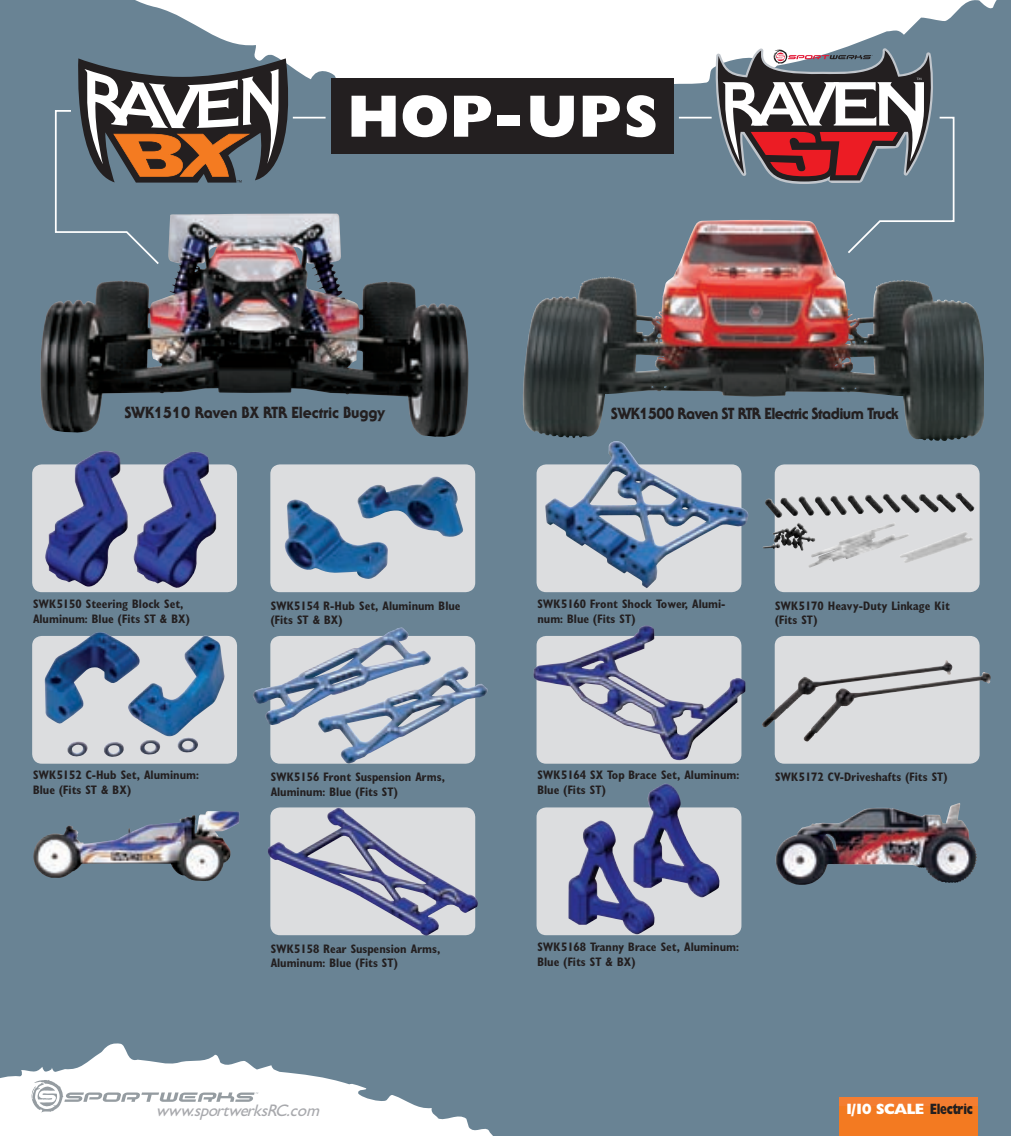
<style>
.page{position:relative;width:1011px;height:1136px;background:#fff}
.page>*{position:absolute;margin:0;border:0;box-sizing:border-box;transform-origin:0 0}
.t1{font:59.5px "Gimlet Black S Si";letter-spacing:.06em;color:#fff}
.t2{font:italic 16.62px "Gimlet S Si";color:#a8a9ad}
.t3{font:800 15.75px "Serif Gothic Std";letter-spacing:-.04em;color:#231f20;scale:.95 1}
.t4{font:800 15.75px "Serif Gothic Std";letter-spacing:-.01em;color:#231f20;scale:.95 1}
.t5{font:14.88px "Gimlet Black S Si";letter-spacing:-.03em;color:#fff}
.t6{font:700 12.25px/14.7px "Gimlet Cond S Si";color:#231f20}
.s1{color:#231f20}
</style>
<div class="page">
<div style="left:0;top:0;width:1010px;height:1136px;background:#698394"></div>
<svg style="left:0;top:1043px;width:493px;height:93px;fill:#fff"></svg>
<svg style="left:31px;top:1080px;width:227px;height:33px;background:#eaeced"></svg>
<div style="left:838px;top:1097px;width:139px;height:39px;background:#f47d31"></div>
<div style="left:838px;top:1106px;width:139px;height:30px;background:#f37a21"></div>
<svg style="left:135px;top:0;width:862px;height:131px;fill:#fff"></svg>
<div style="left:331px;top:78px;width:342px;height:75px;background:#231f20"></div>
<div style="left:33px;top:465px;width:203px;height:126px;background:#dcdddf;border-radius:9px"></div>
<div style="left:32px;top:464px;width:205px;height:128px;border:2px solid #dcdddf;border-radius:9px"></div>
<div style="left:271px;top:465px;width:203px;height:126px;background:#dcdddf;border-radius:9px"></div>
<div style="left:270px;top:464px;width:205px;height:128px;border:2px solid #dcdddf;border-radius:9px"></div>
<div style="left:33px;top:637px;width:203px;height:126px;background:#dcdddf;border-radius:9px"></div>
<div style="left:32px;top:636px;width:205px;height:128px;border:2px solid #dcdddf;border-radius:9px"></div>
<div style="left:537px;top:465px;width:203px;height:126px;background:#dcdddf;border-radius:9px"></div>
<div style="left:536px;top:464px;width:205px;height:128px;border:2px solid #dcdddf;border-radius:9px"></div>
<div style="left:775px;top:465px;width:203px;height:126px;background:#dcdddf;border-radius:9px"></div>
<div style="left:774px;top:464px;width:205px;height:128px;border:2px solid #dcdddf;border-radius:9px"></div>
<div style="left:536px;top:636px;width:205px;height:128px;border:2px solid #dcdddf;border-radius:9px"></div>
<div style="left:775px;top:637px;width:203px;height:126px;background:#dcdddf;border-radius:9px"></div>
<div style="left:774px;top:636px;width:205px;height:128px;border:2px solid #dcdddf;border-radius:9px"></div>
<div style="left:537px;top:808px;width:203px;height:126px;background:#dcdddf;border-radius:9px"></div>
<div style="left:536px;top:807px;width:205px;height:128px;border:2px solid #dcdddf;border-radius:9px"></div>
<img style="left:40px;top:213px;width:427px;height:224px">
<img style="left:523px;top:276px;width:450px;height:165px">
<img style="left:45px;top:451px;width:97px;height:140px">
<img style="left:126px;top:451px;width:90px;height:138px">
<img style="left:36px;top:632px;width:188px;height:92px">
<img style="left:66px;top:723px;width:115px;height:34px">
<img style="left:284px;top:476px;width:179px;height:103px">
<img style="left:270px;top:627px;width:206px;height:27px">
<img style="left:181px;top:654px;width:307px;height:110px">
<img style="left:268px;top:807px;width:210px;height:129px">
<img style="left:545px;top:440px;width:204px;height:148px">
<img style="left:533px;top:625px;width:212px;height:135px">
<img style="left:567px;top:783px;width:155px;height:152px">
<img style="left:763px;top:492px;width:211px;height:57px">
<img style="left:762px;top:660px;width:229px;height:82px">
<img style="left:55px;top:811px;width:184px;height:70px">
<img style="left:880px;top:803px;width:96px;height:79px">
<hr style="left:293px;top:117px;width:32px;height:2px;background:#fff">
<hr style="left:678px;top:117px;width:33px;height:2px;background:#fff">
<svg style="left:54px;top:58px;width:244px;height:208px"></svg>
<svg style="left:713px;top:48px;width:242px;height:207px"></svg>
<h1 class="t1" style="left:347px;top:81px;width:312px">HOP-UPS</h1>
<p class="t4" style="left:125px;top:403px;width:275px">SWK1510 Raven BX RTR Electric Buggy</p>
<p class="t3" style="left:611px;top:404px;width:304px">SWK1500 Raven ST RTR Electric Stadium Truck</p>
<p class="t6" style="left:33px;top:596px;width:158px">SWK5150 Steering Block Set,<br>Aluminum: Blue (Fits ST &amp; BX)</p>
<p class="t6" style="left:270px;top:598px;width:191px">SWK5154 R-Hub Set, Aluminum Blue (Fits ST &amp; BX)</p>
<p class="t6" style="left:33px;top:768px;width:167px">SWK5152 C-Hub Set, Aluminum:<br>Blue (Fits ST &amp; BX)</p>
<p class="t6" style="left:270px;top:769px;width:176px">SWK5156 Front Suspension Arms,<br>Aluminum: Blue (Fits ST)</p>
<p class="t6" style="left:537px;top:596px;width:190px">SWK5160 Front Shock Tower, Alumi&shy;num: Blue (Fits ST)</p>
<p class="t6" style="left:774px;top:598px;width:176px">SWK5170 Heavy-Duty Linkage Kit (Fits ST)</p>
<p class="t6" style="left:537px;top:768px;width:203px">SWK5164 SX Top Brace Set, Aluminum:<br>Blue (Fits ST)</p>
<p class="t6" style="left:774px;top:769px;width:174px">SWK5172 CV-Driveshafts (Fits ST)</p>
<p class="t6" style="left:270px;top:941px;width:171px">SWK5158 Rear Suspension Arms,<br>Aluminum: Blue (Fits ST)</p>
<p class="t6" style="left:537px;top:939px;width:203px">SWK5168 Tranny Brace Set, Aluminum:<br>Blue (Fits ST &amp; BX)</p>
<h2 class="t2" style="left:156px;top:1101px;width:170px">www.sportwerksRC.com</h2>
<p class="t5" style="left:843px;top:1100px;width:130px">1/10 SCALE <span class="s1">Electric</span></p>
</div>
